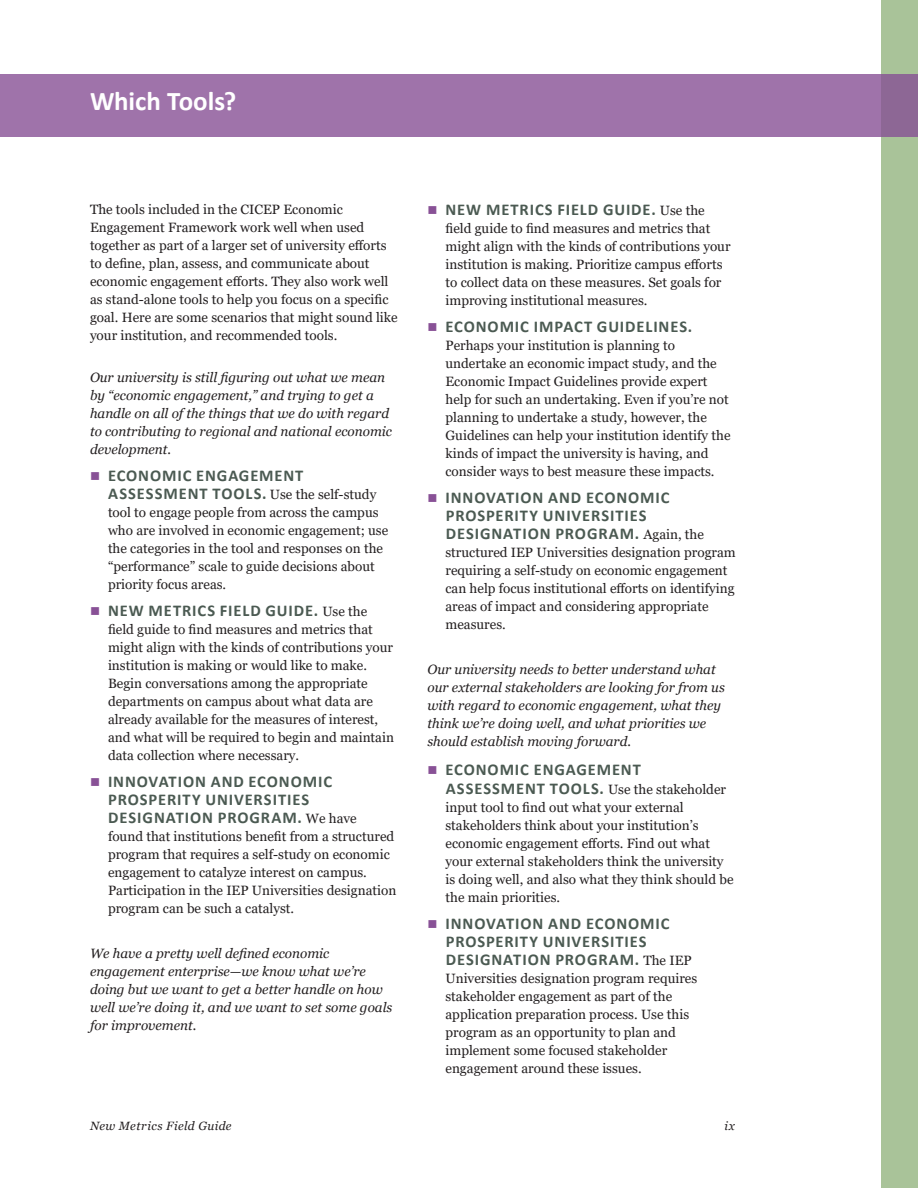
<style>
.page{position:relative;width:918px;height:1188px;background:#fff}
.page>*{position:absolute;margin:0;border:0;box-sizing:border-box;transform-origin:0 0}
._02_Section_head{font:700 27px "Calibri";letter-spacing:-.005em;color:#fff}
.t1{font:700 16.5px/18px "Calibri";letter-spacing:.055em;color:#4b5a52}
.t2{font:13.5px/18px "Georgia";color:#231f20}
.t3{font:italic 13.5px/18px "Georgia";color:#231f20}
.t4{font:italic 12px "Georgia";letter-spacing:.035em;color:#231f20}
.s1{color:#885196}
.s2{font-family:"Georgia";font-weight:400;font-size:13.5px;color:#231f20}
.s3{font-family:"Calibri";font-weight:700;font-size:16.5px;color:#4b5a52}
</style>
<div class="page">
<div style="left:881px;top:0;width:37px;height:1188px;background:#a9c399"></div>
<div style="left:0;top:74px;width:918px;height:63px;background:#9f73aa"></div>
<p class="_02_Section_head" style="left:90px;top:82px;width:148px">Which Tools?</p>
<p class="t2" style="left:90px;top:201px;width:309px">The tools included in the CICEP Economic Engagement Framework work well when used together as part of a larger set of university efforts to define, plan, assess, and communicate about economic engagement efforts. They also work well as stand-alone tools to help you focus on a specific goal. Here are some scenarios that might sound like your institution, and recommended tools.</p>
<p class="t3" style="left:90px;top:369px;width:304px">Our university is still figuring out what we mean by “economic engagement,” and trying to get a handle on all of the things that we do with regard to contributing to regional and national economic development.</p>
<p class="t1" style="left:108px;top:467px;width:270px;text-indent:-18px"><span class="s1">■</span> ECONOMIC ENGAGEMENT<br>ASSESSMENT TOOLS. <span class="s2">Use the self-study</span></p>
<p class="t2" style="left:108px;top:504px;width:282px">tool to engage people from across the campus who are involved in economic engagement; use the categories in the tool and responses on the “performance” scale to guide decisions about priority focus areas.</p>
<p class="t1" style="left:90px;top:602px;width:279px"><span class="s1">■</span> NEW METRICS FIELD GUIDE. <span class="s2">Use the</span></p>
<p class="t2" style="left:108px;top:621px;width:288px">field guide to find measures and metrics that might align with the kinds of contributions your institution is making or would like to make.<br>Begin conversations among the appropriate departments on campus about what data are already available for the measures of interest, and what will be required to begin and maintain data collection where necessary.</p>
<p class="t1" style="left:108px;top:773px;width:250px;text-indent:-18px"><span class="s1">■</span> INNOVATION AND ECONOMIC<br>PROSPERITY UNIVERSITIES<br>DESIGNATION PROGRAM. <span class="s2">We have</span></p>
<p class="t2" style="left:108px;top:828px;width:290px">found that institutions benefit from a structured program that requires a self-study on economic engagement to catalyze interest on campus.<br>Participation in the IEP Universities designation program can be such a catalyst.</p>
<p class="t3" style="left:90px;top:945px;width:304px">We have a pretty well defined economic engagement enterprise—we know what we’re doing but we want to get a better handle on how well we’re doing it, and we want to set some goals for improvement.</p>
<p class="t1" style="left:428px;top:200px;width:279px"><span class="s1">■</span> NEW METRICS FIELD GUIDE. <span class="s2">Use the</span></p>
<p class="t2" style="left:446px;top:220px;width:287px">field guide to find measures and metrics that might align with the kinds of contributions your institution is making. Prioritize campus efforts to collect data on these measures. Set goals for improving institutional measures.</p>
<p class="t1" style="left:428px;top:317px;width:266px"><span class="s1">■</span> ECONOMIC IMPACT GUIDELINES.</p>
<p class="t2" style="left:446px;top:337px;width:287px">Perhaps your institution is planning to undertake an economic impact study, and the Economic Impact Guidelines provide expert help for such an undertaking. Even if you’re not planning to undertake a study, however, the Guidelines can help your institution identify the kinds of impact the university is having, and consider ways to best measure these impacts.</p>
<p class="t1" style="left:446px;top:488px;width:260px;text-indent:-18px"><span class="s1">■</span> INNOVATION AND ECONOMIC<br>PROSPERITY UNIVERSITIES<br>DESIGNATION PROGRAM. <span class="s2">Again, the</span></p>
<p class="t2" style="left:446px;top:544px;width:292px">structured IEP Universities designation program requiring a self-study on economic engagement can help focus institutional efforts on identifying areas of impact and considering appropriate measures.</p>
<p class="t3" style="left:428px;top:660px;width:299px">Our university needs to better understand what our external stakeholders are looking for from us with regard to economic engagement, what they think we’re doing well, and what priorities we should establish moving forward.</p>
<p class="t1" style="left:428px;top:760px;width:215px"><span class="s1">■</span> ECONOMIC ENGAGEMENT</p>
<p class="t2" style="left:446px;top:781px;width:290px"><span class="s3">ASSESSMENT TOOLS.</span> Use the stakeholder input tool to find out what your external stakeholders think about your institution’s economic engagement efforts. Find out what your external stakeholders think the university is doing well, and also what they think should be the main priorities.</p>
<p class="t1" style="left:446px;top:915px;width:247px;text-indent:-18px"><span class="s1">■</span> INNOVATION AND ECONOMIC<br>PROSPERITY UNIVERSITIES<br>DESIGNATION PROGRAM. <span class="s2">The IEP</span></p>
<p class="t2" style="left:446px;top:970px;width:253px">Universities designation program requires stakeholder engagement as part of the application preparation process. Use this program as an opportunity to plan and implement some focused stakeholder engagement around these issues.</p>
<p class="t4" style="left:90px;top:1118px;width:143px">New Metrics Field Guide</p>
<p class="t4" style="left:725px;top:1118px;width:12px">ix</p>
</div>
